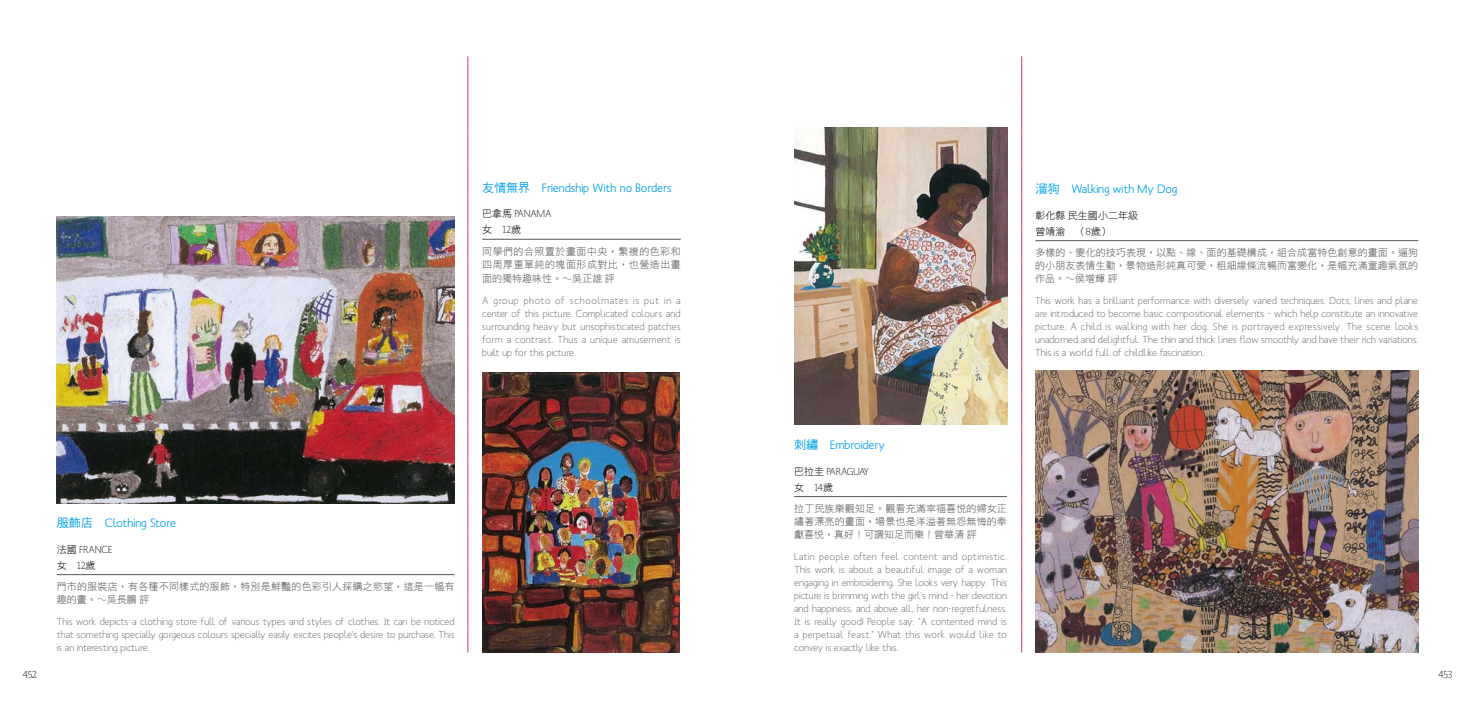
<style>
.page{position:relative;width:1475px;height:709px;background:#fff}
.page>*{position:absolute;margin:0;border:0;box-sizing:border-box;transform-origin:0 0}
.t1{font:500 12px "Mank Sans";color:#00a0e9}
.t2{font:10px/13px "Mank Sans";color:#595757;text-align:justify}
.t3{font:10px/13px "DF Hei Lt HK BF";letter-spacing:.015em;color:#595757}
.t4{font:10px/21.5px "DF Hei Lt HK BF";letter-spacing:.045em;color:#595757}
.t5{font:10px "Mank Sans";color:#000}
.t6{font:10px/16px "DF Hei Lt HK BF";color:#000}
.t7{font:10px "Mank Sans";letter-spacing:-.065em;color:#000}
.s1{font-family:"DF Hei Md HK BF";font-weight:400}
.s2{font-family:"DF Hei Lt HK BF"}
.s3{color:#000}
.s4{font-family:"Mank Sans";color:#000}
.s5{font-family:"Mank Sans"}
</style>
<div class="page">
<img style="left:57px;top:216px;width:397px;height:287px">
<img style="left:482px;top:372px;width:197px;height:280px">
<hr style="left:482px;top:239px;width:198px;height:1px;background:#595757">
<hr style="left:57px;top:574px;width:397px;height:1px;background:#595757">
<svg style="left:467px;top:57px;width:1px;height:595px"></svg>
<img style="left:794px;top:127px;width:213px;height:298px">
<img style="left:1035px;top:370px;width:382px;height:282px">
<hr style="left:794px;top:496px;width:212px;height:1px;background:#595757">
<hr style="left:1035px;top:240px;width:382px;height:1px;background:#595757">
<svg style="left:1021px;top:57px;width:1px;height:595px"></svg>
<p class="t1" style="left:482px;top:180px;width:191px"><span class="s1">友情無界</span> Friendship With no Borders</p>
<p class="t5" style="left:482px;top:208px;width:71px"><span class="s2">巴拿馬</span> PANAMA</p>
<p class="t4" style="left:482px;top:219px;width:200px"><span class="s3">女</span> <span class="s4">12</span><span class="s3">歲<br></span>同學們的合照置於畫面中央，繁複的色彩和</p>
<p class="t4" style="left:482px;top:257px;width:200px;line-height:14px">四周厚重單純的塊面形成對比，也營造出畫面的獨特趣味性。∼吳正雄評</p>
<p class="t2" style="left:482px;top:294px;width:200px">A group photo of schoolmates is put in a center of this picture. Complicated colours and surrounding heavy but unsophisticated patches form a contrast. Thus a unique amusement is built up for this picture.</p>
<p class="t1" style="left:57px;top:515px;width:121px"><span class="s1">服飾店</span> Clothing Store</p>
<p class="t5" style="left:57px;top:543px;width:57px"><span class="s2">法國</span> FRANCE</p>
<p class="t3" style="left:57px;top:554px;width:399px;line-height:21.5px"><span class="s3">女</span> <span class="s4">12</span><span class="s3">歲<br></span>門市的服裝店，有各種不同樣式的服飾，特別是鮮豔的色彩引人採購之慾望，這是一幅有</p>
<p class="t3" style="left:57px;top:593px;width:94px">趣的畫。∼吳長鵬評</p>
<p class="t2" style="left:57px;top:615px;width:399px">This work depicts a clothing store full of various types and styles of clothes. It can be noticed that something specially gorgeous colours specially easily excites people's desire to purchase. This is an interesting picture.</p>
<p class="t1" style="left:1035px;top:182px;width:144px"><span class="s1">溜狗</span> Walking with My Dog</p>
<p class="t6" style="left:1035px;top:207px;width:104px">彰化縣民生國小二年級曾靖渝 （<span class="s5">8</span>歲）</p>
<p class="t3" style="left:1034px;top:246px;width:384px;text-align:justify">多樣的、變化的技巧表現，以點、線、面的基礎構成，組合成富特色創意的畫面。遛狗的小朋友表情生動，景物造形純真可愛，粗細線條流暢而富變化，是幅充滿童趣氣氛的作品。∼侯增輝評</p>
<p class="t2" style="left:1034px;top:294px;width:384px">This work has a brilliant performance with diversely varied techniques. Dots, lines and plane are introduced to become basic compositional elements – which help constitute an innovative picture. A child is walking with her dog. She is portrayed expressively. The scene looks unadorned and delightful. The thin and thick lines flow smoothly and have their rich variations.<br>This is a world full of childlike fascination.</p>
<p class="t1" style="left:794px;top:437px;width:92px"><span class="s1">刺繡</span> Embroidery</p>
<p class="t7" style="left:794px;top:465px;width:76px"><span class="s2">巴拉圭</span> PARAGUAY</p>
<p class="t3" style="left:794px;top:476px;width:214px;line-height:21.5px"><span class="s3">女</span> <span class="s4">14</span><span class="s3">歲<br></span>拉丁民族樂觀知足。觀看充滿幸福喜悅的婦女正</p>
<p class="t3" style="left:794px;top:515px;width:214px">繡著漂亮的畫面，場景也是洋溢著無怨無悔的奉獻喜悅，真好！可謂知足而樂！曾華清評</p>
<p class="t2" style="left:794px;top:550px;width:214px">Latin people often feel content and optimistic.<br>This work is about a beautiful image of a woman engaging in embroidering. She looks very happy. This picture is brimming with the girl's mind - her devotion and happiness, and above all, her non-regretfulness.<br>It is really good! People say: "A contented mind is a perpetual feast." What this work would like to convey is exactly like this.</p>
<p class="t5" style="left:22px;top:668px;width:16px">452</p>
<p class="t5" style="left:1437px;top:668px;width:16px">453</p>
</div>
